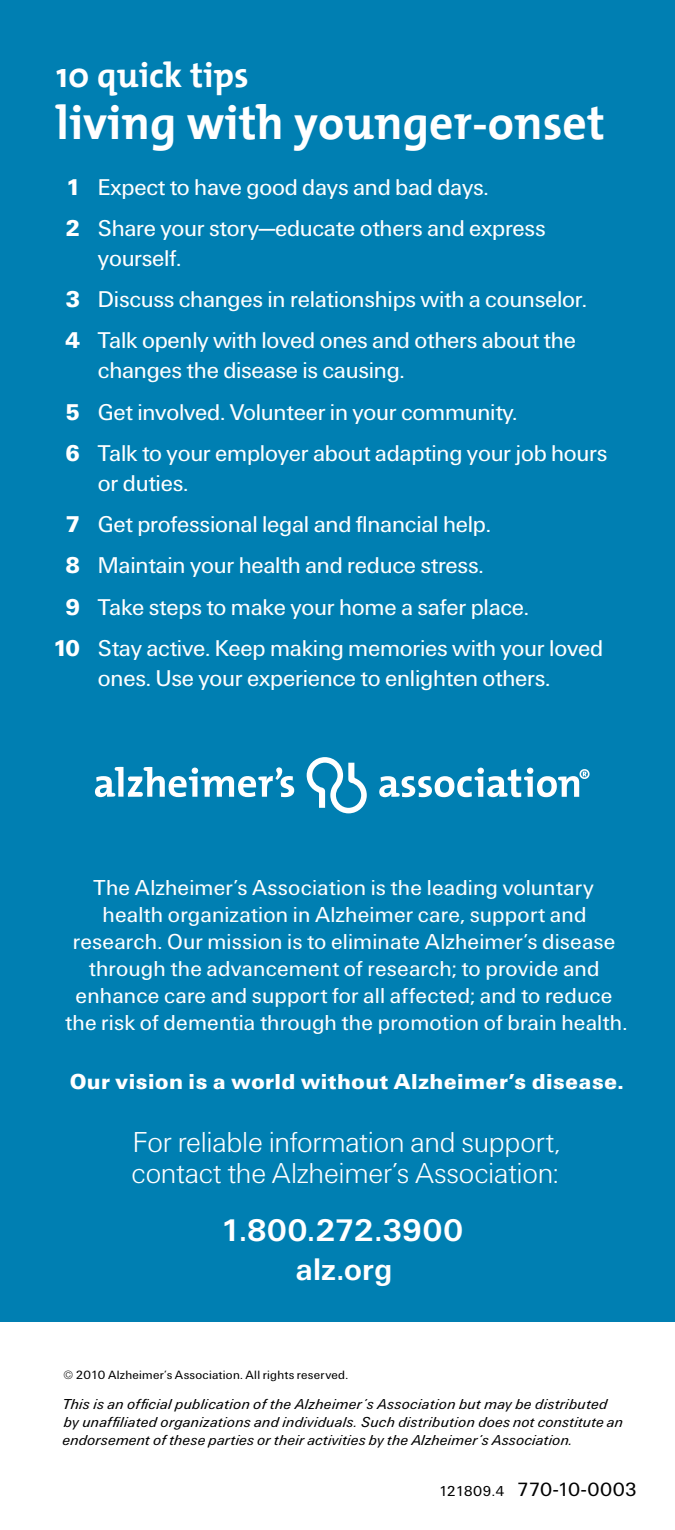
<style>
.page{position:relative;width:675px;height:1530px;background:#fff}
.page>*{position:absolute;margin:0;border:0;box-sizing:border-box;transform-origin:0 0}
.t1{font:47.5px "Alzheimer's Association";color:#fff}
.t2{font:35px "Alzheimer's Association";color:#fff}
.t3{font:32.5px/39px "Univers U65";color:#fff;text-align:center}
.t4{font:30px/31.2px "Univers U45";letter-spacing:-.005em;color:#fff}
.t5{font:23.75px/41.2px "Univers U55";letter-spacing:-.01em;color:#fff}
.t6{font:23.75px/41.2px "Univers U75";color:#fff}
.t7{font:22.5px/27px "Univers U55";letter-spacing:.01em;color:#fff;text-align:center}
.t8{font:22.5px "Univers U75";letter-spacing:.015em;color:#fff}
.t9{font:20px "Univers U55";letter-spacing:-.005em;color:#000}
.t10{font:15px/18px "Univers U56";letter-spacing:.02em;color:#000}
.t11{font:12.5px "Univers U55";letter-spacing:.02em;color:#000}
.s1{font-size:15px}
</style>
<div class="page">
<div style="left:0;top:0;width:675px;height:1321px;background:#007fb2"></div>
<svg style="left:307px;top:757px;width:60px;height:56px"></svg>
<svg style="left:95px;top:767px;width:199px;height:30px"></svg>
<svg style="left:379px;top:768px;width:211px;height:29px"></svg>
<h2 class="t2" style="left:56px;top:46px;width:194px">10 quick tips</h2>
<h1 class="t1" style="left:56px;top:84px;width:550px">living with younger-onset</h1>
<p class="t5" style="left:98px;top:168px;width:449px">Expect to have good days and bad days.<br>Share your story—educate others and express</p>
<p class="t5" style="left:98px;top:239px;width:491px">yourself.<br>Discuss changes in relationships with a counselor.<br>Talk openly with loved ones and others about the</p>
<p class="t5" style="left:98px;top:352px;width:511px">changes the disease is causing.<br>Get involved. Volunteer in your community.<br>Talk to your employer about adapting your job hours</p>
<p class="t5" style="left:98px;top:464px;width:507px">or duties.<br>Get professional legal and financial help.<br>Maintain your health and reduce stress.<br>Take steps to make your home a safer place.<br>Stay active. Keep making memories with your loved</p>
<p class="t5" style="left:98px;top:659px;width:454px">ones. Use your experience to enlighten others.</p>
<p class="t6" style="left:66px;top:168px;width:16px">1<br>2</p>
<p class="t6" style="left:66px;top:281px;width:16px">3<br>4</p>
<p class="t6" style="left:66px;top:393px;width:16px">5<br>6</p>
<p class="t6" style="left:52px;top:506px;width:29px;text-align:center">7<br>8<br>9<br>10</p>
<p class="t7" style="left:65px;top:876px;width:564px">The Alzheimer’s Association is the leading voluntary health organization in Alzheimer care, support and research. Our mission is to eliminate Alzheimer’s disease through the advancement of research; to provide and enhance care and support for all affected; and to reduce the risk of dementia through the promotion of brain health.</p>
<p class="t8" style="left:70px;top:1067px;width:556px">Our vision is a world without Alzheimer’s disease.</p>
<p class="t4" style="left:132px;top:1128px;width:430px">For reliable information and support, contact the Alzheimer’s Association:</p>
<h3 class="t3" style="left:221px;top:1214px;width:244px">1.800.272.3900 alz.org</h3>
<p class="t11" style="left:64px;top:1366px;width:286px">© 2010 Alzheimer’s Association. All rights reserved.</p>
<p class="t10" style="left:62px;top:1396px;width:562px">This is an official publication of the Alzheimer’s Association but may be distributed by unaffiliated organizations and individuals. Such distribution does not constitute an endorsement of these parties or their activities by the Alzheimer’s Association.</p>
<p class="t9" style="left:438px;top:1476px;width:200px"><span class="s1">121809.4</span> 770-10-0003</p>
</div>
